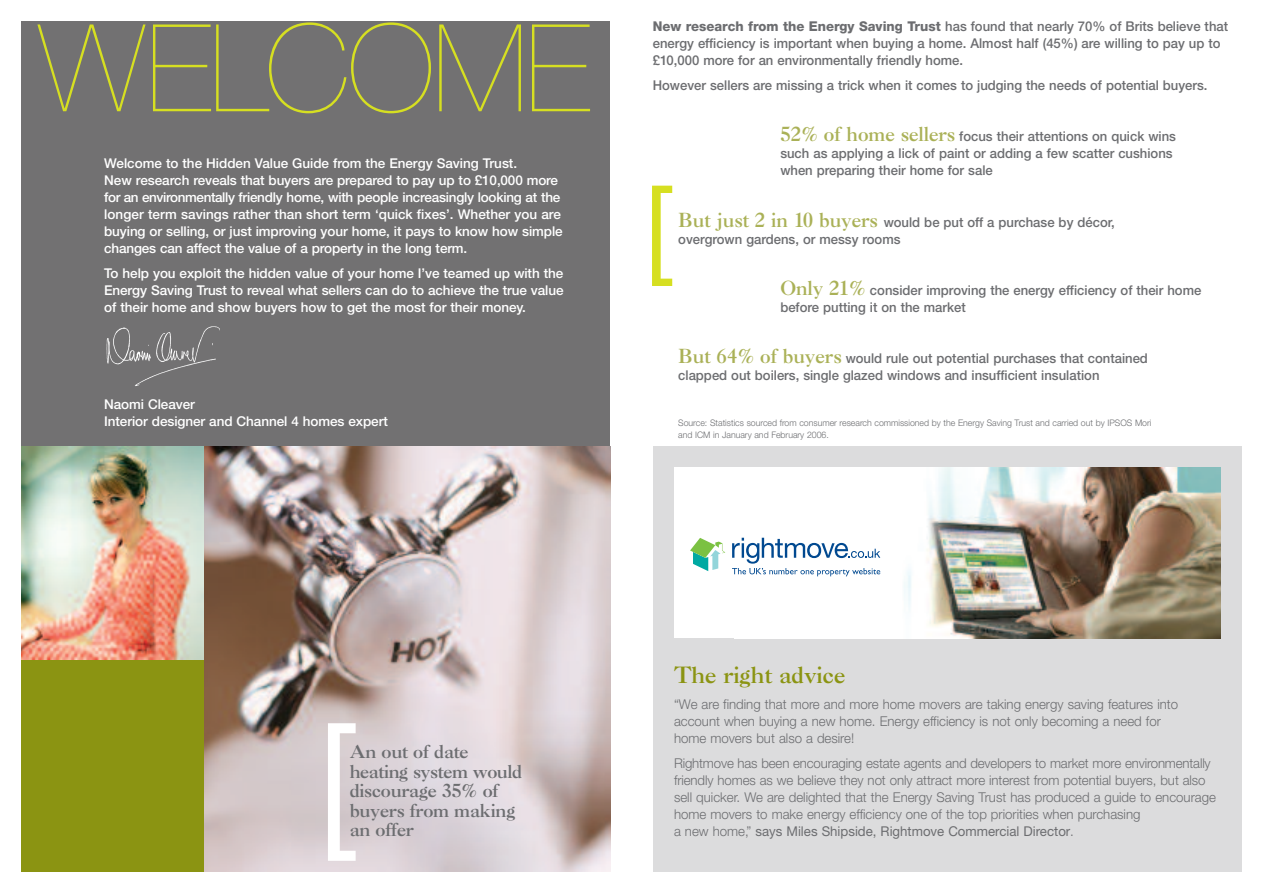
<style>
.page{position:relative;width:1263px;height:893px;background:#fff}
.page>*{position:absolute;margin:0;border:0;box-sizing:border-box;transform-origin:0 0}
.t1{font:148.05px "Helvetica Neue";color:#fff}
.t2{font:200 121.5px "Helvetica Neue";letter-spacing:-.015em;color:#d6df21}
.t3{font:108px "Helvetica Neue";color:#d6df21}
.t4{font:22.5px "Caslon Three";color:#8b9412}
.t5{font:18px/19.5px "Caslon Three";letter-spacing:-.01em;color:#6c6d70}
.t6{font:500 13.5px/17px "Helvetica Neue";color:#6c6d70}
.t7{font:500 13.5px/17px "Helvetica Neue";letter-spacing:-.01em;color:#fff}
.t8{font:300 13.5px/17px "Helvetica Neue";color:#6c6d70}
.t9{font:300 9px/12px "Helvetica Neue";color:#6c6d70}
.s1{font-weight:800}
.s2{font-family:"Caslon Three";font-weight:400;font-size:19.5px;color:#aab157}
.s3{font-weight:400}
</style>
<div class="page">
<div style="left:21px;top:21px;width:589px;height:434px;background:#727172"></div>
<img style="left:106px;top:326px;width:114px;height:60px">
<div style="left:653px;top:446px;width:589px;height:426px;background:#dcdcdd"></div>
<div style="left:674px;top:468px;width:546px;height:170px;background:#fff"></div>
<img style="left:741px;top:468px;width:479px;height:170px">
<svg style="left:690px;top:538px;width:35px;height:33px"></svg>
<svg style="left:732px;top:538px;width:148px;height:38px"></svg>
<img style="left:203px;top:446px;width:407px;height:426px">
<div style="left:21px;top:659px;width:182px;height:213px;background:#8b9412"></div>
<img style="left:21px;top:446px;width:182px;height:213px">
<h2 class="t2" style="left:39px;top:25px;width:553px">WELCOME</h2>
<p class="t7" style="left:104px;top:156px;width:460px">Welcome to the Hidden Value Guide from the Energy Saving Trust.<br>New research reveals that buyers are prepared to pay up to £10,000 more for an environmentally friendly home, with people increasingly looking at the longer term savings rather than short term ‘quick fixes’. Whether you are buying or selling, or just improving your home, it pays to know how simple changes can affect the value of a property in the long term.</p>
<p class="t7" style="left:104px;top:266px;width:461px;text-align:justify">To help you exploit the hidden value of your home I’ve teamed up with the Energy Saving Trust to reveal what sellers can do to achieve the true value of their home and show buyers how to get the most for their money.</p>
<p class="t7" style="left:104px;top:397px;width:285px">Naomi Cleaver<br>Interior designer and Channel 4 homes expert</p>
<p class="t6" style="left:653px;top:19px;width:577px"><span class="s1">New research from the Energy Saving Trust</span> has found that nearly 70% of Brits believe that energy efficiency is important when buying a home. Almost half (45%) are willing to pay up to £10,000 more for an environmentally friendly home.</p>
<p class="t6" style="left:653px;top:78px;width:556px">However sellers are missing a trick when it comes to judging the needs of potential buyers.</p>
<p class="t6" style="left:780px;top:129px;width:397px"><span class="s2">52% of home sellers</span> focus their attentions on quick wins such as applying a lick of paint or adding a few scatter cushions when preparing their home for sale</p>
<p class="t6" style="left:678px;top:214px;width:438px"><span class="s2">But just 2 in 10 buyers</span> would be put off a purchase by décor, overgrown gardens, or messy rooms</p>
<p class="t6" style="left:780px;top:283px;width:422px"><span class="s2">Only 21%</span> consider improving the energy efficiency of their home before putting it on the market</p>
<p class="t6" style="left:678px;top:351px;width:471px"><span class="s2">But 64% of buyers</span> would rule out potential purchases that contained clapped out boilers, single glazed windows and insufficient insulation</p>
<p class="t9" style="left:678px;top:417px;width:475px">Source: Statistics sourced from consumer research commissioned by the Energy Saving Trust and carried out by IPSOS Mori and ICM in January and February 2006.</p>
<h3 class="t3" style="left:644px;top:187px;width:29px">[</h3>
<h1 class="t1" style="left:317px;top:726px;width:40px">[</h1>
<h3 class="t5" style="left:350px;top:744px;width:174px">An out of date heating system would discourage 35% of buyers from making</h3>
<h3 class="t5" style="left:350px;top:822px;width:66px">an offer</h3>
<h3 class="t4" style="left:674px;top:667px;width:173px">The right advice</h3>
<p class="t8" style="left:674px;top:697px;width:506px">“We are finding that more and more home movers are taking energy saving features into account when buying a new home. Energy efficiency is not only becoming a need for home movers but also a desire!</p>
<p class="t8" style="left:674px;top:756px;width:543px">Rightmove has been encouraging estate agents and developers to market more environmentally friendly homes as we believe they not only attract more interest from potential buyers, but also sell quicker. We are delighted that the Energy Saving Trust has produced a guide to encourage home movers to make energy efficiency one of the top priorities when purchasing<br>a new home,” <span class="s3">says Miles Shipside, Rightmove Commercial Director</span>.</p>
</div>
